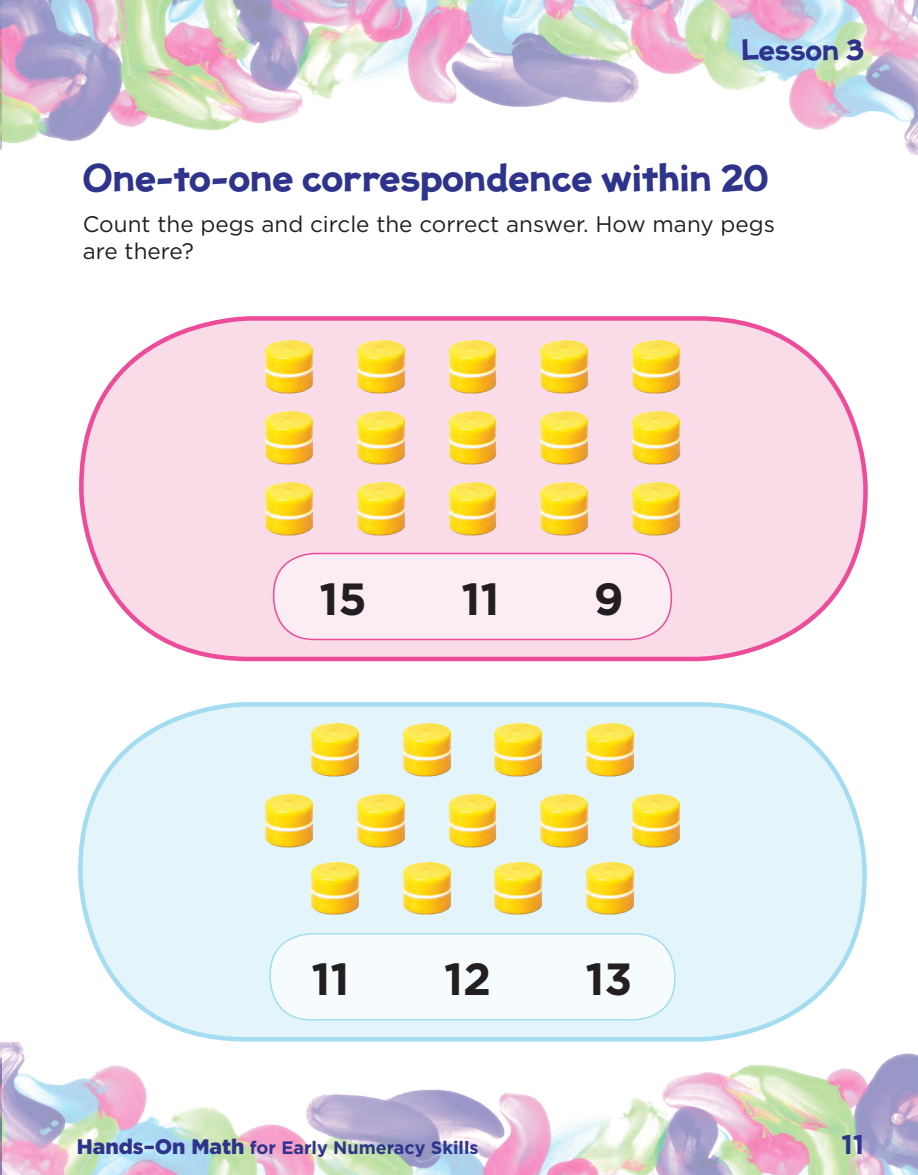
<style>
.page{position:relative;width:918px;height:1175px;background:#fff}
.page>*{position:absolute;margin:0;border:0;box-sizing:border-box;transform-origin:0 0}
.Multiple_Choice_Answ{font:700 45px "Gotham";color:#231f20}
.t1{font:700 34.5px "Jolly Good Proper";color:#2e338c}
.t2{font:700 27px "Gotham";color:#2e338c}
.t3{font:700 26.4px "Jolly Good Proper";letter-spacing:-.01em;color:#2e338c}
.body{font:22.5px/27px "Gotham";color:#231f20}
.t4{font:700 18px "Gotham";color:#2e338c}
.s1{font-weight:900;font-size:21px}
</style>
<div class="page">
<img style="left:2px;top:0;width:916px;height:155px">
<img style="left:2px;top:1042px;width:916px;height:132px">
<img style="left:0;top:0;width:2px;height:150px">
<img style="left:0;top:1042px;width:2px;height:132px">
<div style="left:81px;top:318px;width:785px;height:341px;background:#fadbe8;border-radius:168px"></div>
<div style="left:79px;top:316px;width:789px;height:345px;border:4px solid #ed4c9b;border-radius:168px"></div>
<div style="left:80px;top:704px;width:785px;height:335px;background:#e3f4fb;border-radius:165px"></div>
<div style="left:78px;top:702px;width:789px;height:339px;border:4px solid #a4ddf2;border-radius:165px"></div>
<img style="left:357px;top:340px;width:48px;height:54px">
<img style="left:449px;top:340px;width:48px;height:54px">
<img style="left:632px;top:340px;width:48px;height:54px">
<img style="left:540px;top:340px;width:48px;height:54px">
<img style="left:265px;top:340px;width:48px;height:54px">
<img style="left:357px;top:794px;width:49px;height:54px">
<img style="left:449px;top:794px;width:48px;height:54px">
<img style="left:632px;top:794px;width:49px;height:54px">
<img style="left:540px;top:794px;width:49px;height:54px">
<img style="left:265px;top:794px;width:49px;height:54px">
<img style="left:357px;top:411px;width:48px;height:54px">
<img style="left:449px;top:411px;width:48px;height:54px">
<img style="left:632px;top:411px;width:48px;height:54px">
<img style="left:540px;top:411px;width:48px;height:54px">
<img style="left:265px;top:411px;width:48px;height:54px">
<img style="left:311px;top:723px;width:49px;height:54px">
<img style="left:403px;top:723px;width:49px;height:54px">
<img style="left:586px;top:723px;width:49px;height:54px">
<img style="left:494px;top:723px;width:49px;height:54px">
<img style="left:449px;top:482px;width:48px;height:54px">
<img style="left:540px;top:482px;width:48px;height:54px">
<img style="left:265px;top:482px;width:48px;height:54px">
<img style="left:632px;top:482px;width:48px;height:54px">
<img style="left:357px;top:482px;width:48px;height:54px">
<img style="left:403px;top:862px;width:49px;height:53px">
<img style="left:494px;top:862px;width:49px;height:53px">
<img style="left:586px;top:862px;width:49px;height:53px">
<img style="left:311px;top:862px;width:49px;height:53px">
<div style="left:274px;top:553px;width:397px;height:86px;background:#fcecf3;border-radius:40px"></div>
<div style="left:273px;top:553px;width:399px;height:87px;border:2px solid #ed4c9b;border-radius:40px"></div>
<div style="left:270px;top:933px;width:405px;height:86px;background:#f6fbfd;border-radius:40px"></div>
<div style="left:269px;top:933px;width:407px;height:87px;border:2px solid #a4ddf2;border-radius:40px"></div>
<p class="t3" style="left:742px;top:35px;width:124px">Lesson 3</p>
<p class="t1" style="left:83px;top:159px;width:687px">One-to-one correspondence within 20</p>
<p class="body" style="left:83px;top:210px;width:694px">Count the pegs and circle the correct answer. How many pegs are there?</p>
<p class="Multiple_Choice_Answ" style="left:320px;top:568px;width:49px">15</p>
<p class="Multiple_Choice_Answ" style="left:461px;top:568px;width:39px">11</p>
<p class="Multiple_Choice_Answ" style="left:594px;top:568px;width:31px">9</p>
<p class="Multiple_Choice_Answ" style="left:312px;top:949px;width:39px">11</p>
<p class="Multiple_Choice_Answ" style="left:444px;top:949px;width:49px">12</p>
<p class="Multiple_Choice_Answ" style="left:586px;top:949px;width:48px">13</p>
<p class="t4" style="left:77px;top:1136px;width:403px"><span class="s1">Hands–On Math</span> for Early Numeracy Skills</p>
<p class="t2" style="left:842px;top:1126px;width:24px">11</p>
</div>
